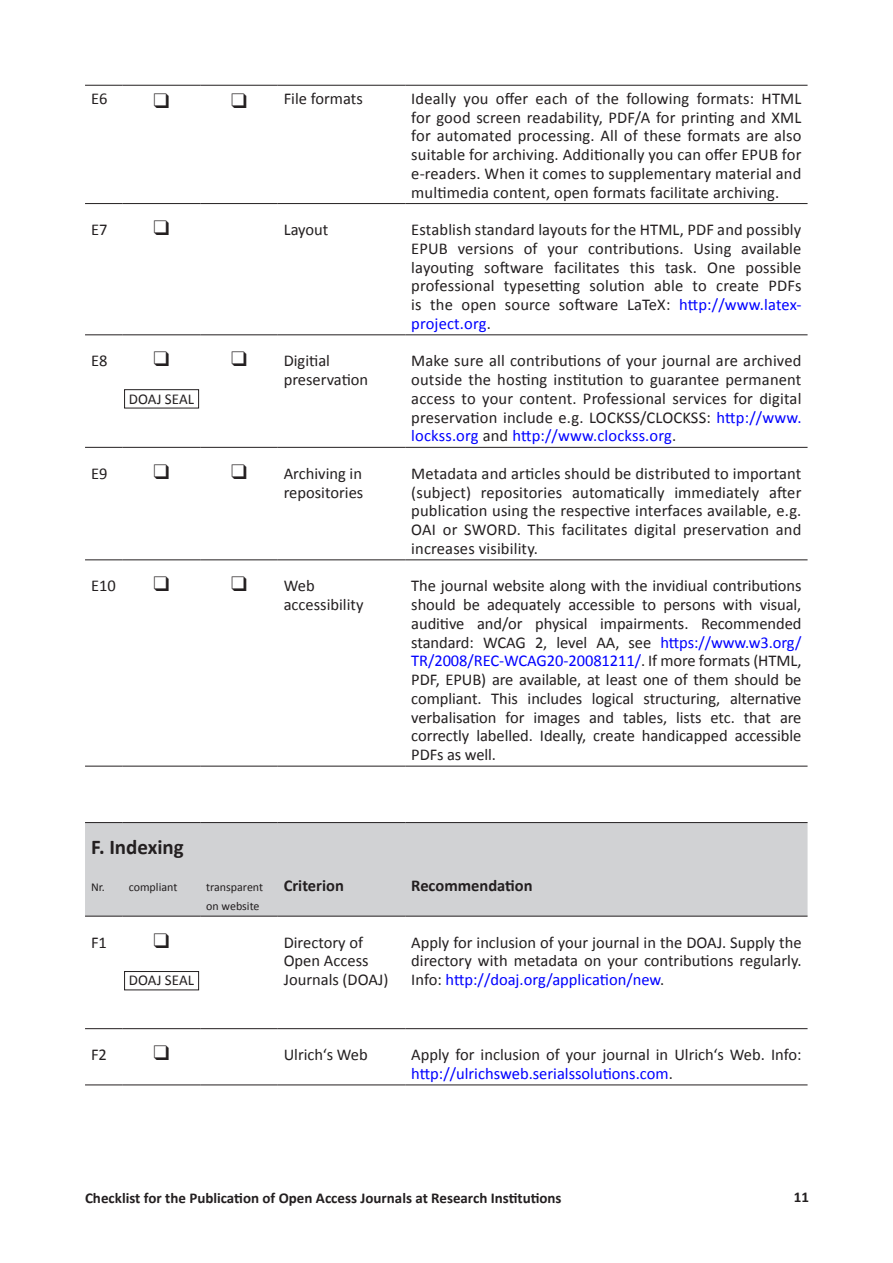
<style>
.page{position:relative;width:893px;height:1263px;background:#fff}
.page>*{position:absolute;margin:0;border:0;box-sizing:border-box;transform-origin:0 0}
.Überschrift_1{font:700 21px "Calibri";color:#231f20}
.t1{font:16.5px/18.8px "Calibri";color:#231f20;text-align:justify}
.t2{font:700 16.5px "Calibri";color:#231f20}
.t3{font:700 15px "Calibri";color:#231f20}
.t4{font:15px "Calibri";color:#231f20}
.t5{font:12px/18.8px "Calibri";color:#231f20}
.s1{color:#00f}
</style>
<div class="page">
<hr style="left:85px;top:85px;width:38px;height:1px;background:#231f20">
<hr style="left:123px;top:85px;width:77px;height:1px;background:#231f20">
<hr style="left:200px;top:85px;width:78px;height:1px;background:#231f20">
<hr style="left:278px;top:85px;width:127px;height:1px;background:#231f20">
<hr style="left:405px;top:85px;width:402px;height:1px;background:#231f20">
<hr style="left:85px;top:203px;width:38px;height:1px;background:#231f20">
<hr style="left:123px;top:203px;width:77px;height:1px;background:#231f20">
<hr style="left:200px;top:203px;width:78px;height:1px;background:#231f20">
<hr style="left:278px;top:203px;width:127px;height:1px;background:#231f20">
<hr style="left:405px;top:203px;width:402px;height:1px;background:#231f20">
<hr style="left:85px;top:335px;width:38px;height:1px;background:#231f20">
<hr style="left:123px;top:335px;width:77px;height:1px;background:#231f20">
<hr style="left:200px;top:335px;width:78px;height:1px;background:#231f20">
<hr style="left:278px;top:335px;width:127px;height:1px;background:#231f20">
<hr style="left:405px;top:335px;width:402px;height:1px;background:#231f20">
<hr style="left:85px;top:447px;width:38px;height:1px;background:#231f20">
<hr style="left:123px;top:447px;width:77px;height:1px;background:#231f20">
<hr style="left:200px;top:447px;width:78px;height:1px;background:#231f20">
<hr style="left:278px;top:447px;width:127px;height:1px;background:#231f20">
<hr style="left:405px;top:447px;width:402px;height:1px;background:#231f20">
<hr style="left:85px;top:560px;width:38px;height:1px;background:#231f20">
<hr style="left:123px;top:560px;width:77px;height:1px;background:#231f20">
<hr style="left:200px;top:560px;width:78px;height:1px;background:#231f20">
<hr style="left:278px;top:560px;width:127px;height:1px;background:#231f20">
<hr style="left:405px;top:560px;width:402px;height:1px;background:#231f20">
<hr style="left:85px;top:766px;width:38px;height:1px;background:#231f20">
<hr style="left:123px;top:766px;width:77px;height:1px;background:#231f20">
<hr style="left:200px;top:766px;width:78px;height:1px;background:#231f20">
<hr style="left:278px;top:766px;width:127px;height:1px;background:#231f20">
<hr style="left:405px;top:766px;width:402px;height:1px;background:#231f20">
<div style="left:85px;top:823px;width:722px;height:93px;background:#d1d2d4"></div>
<hr style="left:85px;top:822px;width:38px;height:1px;background:#231f20">
<hr style="left:123px;top:822px;width:77px;height:1px;background:#231f20">
<hr style="left:200px;top:822px;width:78px;height:1px;background:#231f20">
<hr style="left:278px;top:822px;width:127px;height:1px;background:#231f20">
<hr style="left:405px;top:822px;width:402px;height:1px;background:#231f20">
<hr style="left:85px;top:916px;width:38px;height:1px;background:#231f20">
<hr style="left:123px;top:916px;width:77px;height:1px;background:#231f20">
<hr style="left:200px;top:916px;width:78px;height:1px;background:#231f20">
<hr style="left:278px;top:916px;width:127px;height:1px;background:#231f20">
<hr style="left:405px;top:916px;width:402px;height:1px;background:#231f20">
<hr style="left:85px;top:1028px;width:38px;height:1px;background:#231f20">
<hr style="left:123px;top:1028px;width:77px;height:1px;background:#231f20">
<hr style="left:200px;top:1028px;width:78px;height:1px;background:#231f20">
<hr style="left:278px;top:1028px;width:127px;height:1px;background:#231f20">
<hr style="left:405px;top:1028px;width:402px;height:1px;background:#231f20">
<hr style="left:85px;top:1085px;width:38px;height:1px;background:#231f20">
<hr style="left:123px;top:1085px;width:77px;height:1px;background:#231f20">
<hr style="left:200px;top:1085px;width:78px;height:1px;background:#231f20">
<hr style="left:278px;top:1085px;width:127px;height:1px;background:#231f20">
<hr style="left:405px;top:1085px;width:402px;height:1px;background:#231f20">
<div style="left:124px;top:389px;width:75px;height:19px;border:1px solid #231f20"></div>
<div style="left:124px;top:971px;width:75px;height:19px;border:1px solid #231f20"></div>
<p class="t1" style="left:91px;top:89px;width:18px">E6</p>
<p class="t1" style="left:284px;top:89px;width:81px">File formats</p>
<p class="t1" style="left:411px;top:89px;width:392px">Ideally you offer each of the following formats: HTML for good screen readability, PDF/A for printing and XML for automated processing. All of these formats are also suitable for archiving. Additionally you can offer EPUB for e-readers. When it comes to supplementary material and multimedia content, open formats facilitate archiving.</p>
<p class="t1" style="left:91px;top:220px;width:18px">E7</p>
<p class="t1" style="left:284px;top:220px;width:46px">Layout</p>
<p class="t1" style="left:411px;top:220px;width:392px">Establish standard layouts for the HTML, PDF and possibly EPUB versions of your contributions. Using available layouting software facilitates this task. One possible professional typesetting solution able to create PDFs is the open source software LaTeX: <span class="s1">http://www.latex&shy;project.org</span>.</p>
<p class="t1" style="left:91px;top:351px;width:18px">E8</p>
<p class="t4" style="left:129px;top:389px;width:67px">DOAJ SEAL</p>
<p class="t1" style="left:284px;top:351px;width:86px">Digitial preservation</p>
<p class="t1" style="left:411px;top:351px;width:392px">Make sure all contributions of your journal are archived outside the hosting institution to guarantee permanent access to your content. Professional services for digital preservation include e.g. LOCKSS/CLOCKSS: <span class="s1">http://www. lockss.org</span> and <span class="s1">http://www.clockss.org</span>.</p>
<p class="t1" style="left:91px;top:464px;width:18px">E9</p>
<p class="t1" style="left:284px;top:464px;width:81px">Archiving in repositories</p>
<p class="t1" style="left:411px;top:464px;width:392px">Metadata and articles should be distributed to important (subject) repositories automatically immediately after publication using the respective interfaces available, e.g.<br>OAI or SWORD. This facilitates digital preservation and increases visibility.</p>
<p class="t1" style="left:91px;top:576px;width:26px">E10</p>
<p class="t1" style="left:284px;top:576px;width:81px">Web accessibility</p>
<p class="t1" style="left:411px;top:576px;width:392px">The journal website along with the invidiual contributions should be adequately accessible to persons with visual, auditive and/or physical impairments. Recommended standard: WCAG 2, level AA, see <span class="s1">https://www.w3.org/ TR/2008/REC-WCAG20-20081211/</span>. If more formats (HTML, PDF, EPUB) are available, at least one of them should be compliant. This includes logical structuring, alternative verbalisation for images and tables, lists etc. that are correctly labelled. Ideally, create handicapped accessible PDFs as well.</p>
<p class="Überschrift_1" style="left:91px;top:833px;width:94px">F. Indexing</p>
<p class="t5" style="left:91px;top:878px;width:15px">Nr.</p>
<p class="t5" style="left:129px;top:878px;width:50px">compliant</p>
<p class="t5" style="left:206px;top:878px;width:58px">transparent on website</p>
<p class="t2" style="left:284px;top:875px;width:62px">Criterion</p>
<p class="t2" style="left:411px;top:875px;width:123px">Recommendation</p>
<p class="t1" style="left:91px;top:933px;width:17px">F1</p>
<p class="t4" style="left:129px;top:971px;width:67px">DOAJ SEAL</p>
<p class="t1" style="left:284px;top:933px;width:106px;text-align:left">Directory of<br>Open Access<br>Journals (DOAJ)</p>
<p class="t1" style="left:411px;top:933px;width:392px">Apply for inclusion of your journal in the DOAJ. Supply the directory with metadata on your contributions regularly.<br>Info: <span class="s1">http://doaj.org/application/new</span>.</p>
<p class="t1" style="left:91px;top:1045px;width:17px">F2</p>
<p class="t1" style="left:284px;top:1045px;width:86px">Ulrich‘s Web</p>
<p class="t1" style="left:411px;top:1045px;width:392px">Apply for inclusion of your journal in Ulrich‘s Web. Info: <span class="s1">http://ulrichsweb.serialssolutions.com</span>.</p>
<p class="t3" style="left:85px;top:1188px;width:478px">Checklist for the Publication of Open Access Journals at Research Institutions</p>
<p class="t3" style="left:794px;top:1187px;width:17px">11</p>
</div>
